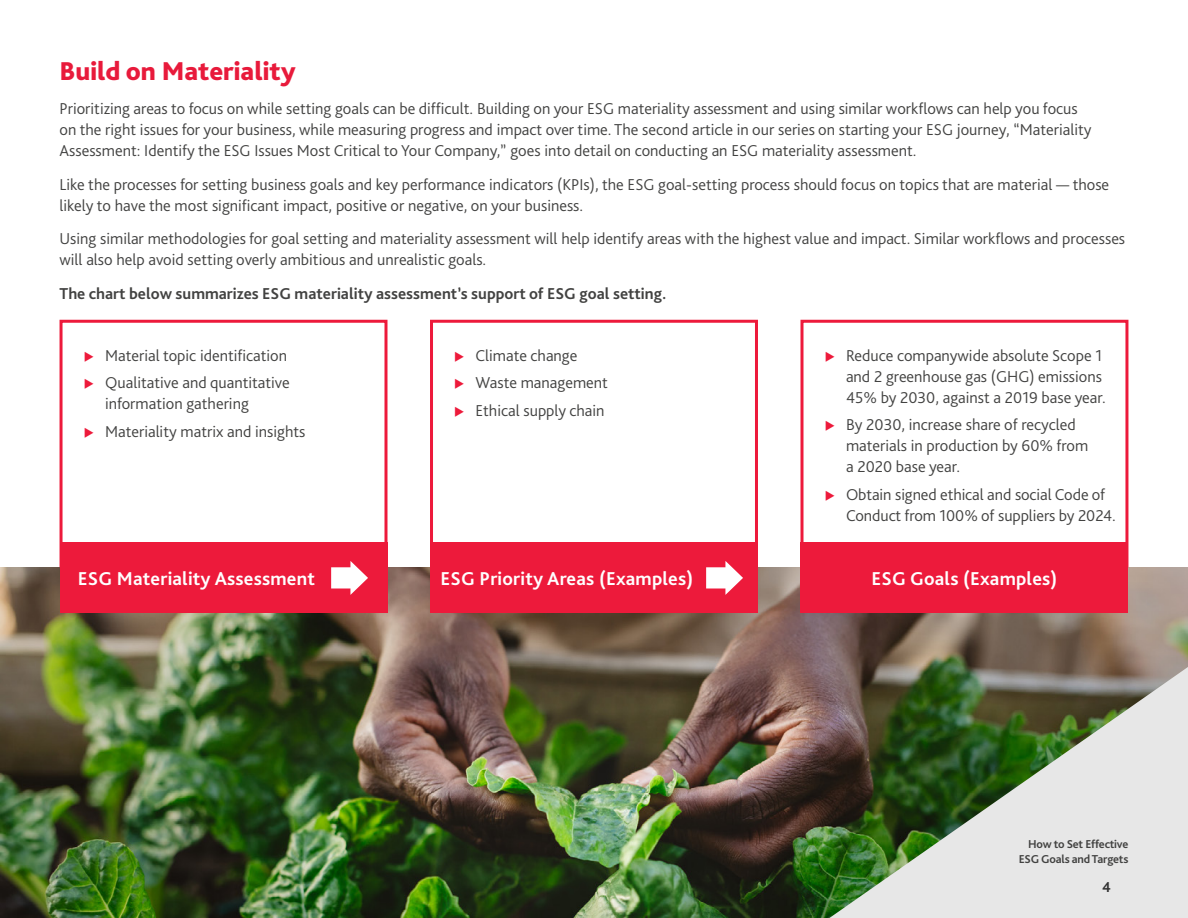
<style>
.page{position:relative;width:1188px;height:918px;background:#fff}
.page>*{position:absolute;margin:0;border:0;box-sizing:border-box;transform-origin:0 0}
.t1{font:800 27px "Bliss Pro";color:#e81a3b}
.t2{font:700 19.5px "Bliss Pro";letter-spacing:.01em;color:#fff}
.t3{font:300 16.5px/21px "Bliss Pro";color:#424241}
.t4{font:700 16.5px "Bliss Pro";color:#424241}
.t5{font:700 15px "Bliss Pro";color:#333}
.t6{font:700 12px/15px "Bliss Pro";letter-spacing:-.015em;color:#424241;text-align:right}
</style>
<div class="page">
<img style="left:0;top:567px;width:1188px;height:351px">
<img style="left:795px;top:637px;width:393px;height:281px">
<div style="left:60px;top:320px;width:327px;height:247px;border:3px solid #ed1a3b"></div>
<div style="left:60px;top:543px;width:327px;height:70px;background:#ed1a3b"></div>
<svg style="left:331px;top:561px;width:37px;height:34px"></svg>
<div style="left:430px;top:320px;width:328px;height:247px;border:3px solid #ed1a3b"></div>
<div style="left:430px;top:543px;width:328px;height:70px;background:#ed1a3b"></div>
<svg style="left:706px;top:561px;width:37px;height:34px"></svg>
<div style="left:801px;top:320px;width:327px;height:247px;border:3px solid #ed1a3b"></div>
<div style="left:801px;top:543px;width:327px;height:70px;background:#ed1a3b"></div>
<h1 class="t1" style="left:60px;top:54px;width:238px">Build on Materiality</h1>
<p class="t3" style="left:60px;top:97px;width:1034px">Prioritizing areas to focus on while setting goals can be difficult. Building on your ESG materiality assessment and using similar workflows can help you focus on the right issues for your business, while measuring progress and impact over time. The second article in our series on starting your ESG journey, “Materiality<br>Assessment: Identify the ESG Issues Most Critical to Your Company,” goes into detail on conducting an ESG materiality assessment.</p>
<p class="t3" style="left:60px;top:173px;width:1051px">Like the processes for setting business goals and key performance indicators (KPIs), the ESG goal-setting process should focus on topics that are material — those likely to have the most significant impact, positive or negative, on your business.</p>
<p class="t3" style="left:60px;top:228px;width:1067px">Using similar methodologies for goal setting and materiality assessment will help identify areas with the highest value and impact. Similar workflows and processes will also help avoid setting overly ambitious and unrealistic goals.</p>
<p class="t4" style="left:60px;top:283px;width:608px">The chart below summarizes ESG materiality assessment’s support of ESG goal setting.</p>
<p class="t3" style="left:105px;top:341px;width:186px;line-height:27.5px">Material topic identification<br>Qualitative and quantitative</p>
<p class="t3" style="left:105px;top:390px;width:202px;line-height:27.3px">information gathering<br>Materiality matrix and insights</p>
<p class="t2" style="left:78px;top:567px;width:239px">ESG Materiality Assessment</p>
<p class="t3" style="left:476px;top:341px;width:134px;line-height:27.5px">Climate change<br>Waste management<br>Ethical supply chain</p>
<p class="t2" style="left:441px;top:567px;width:254px">ESG Priority Areas (Examples)</p>
<p class="t3" style="left:846px;top:344px;width:261px">Reduce companywide absolute Scope 1 and 2 greenhouse gas (GHG) emissions<br>45% by 2030, against a 2019 base year.</p>
<p class="t3" style="left:846px;top:414px;width:244px">By 2030, increase share of recycled materials in production by 60% from a 2020 base year.</p>
<p class="t3" style="left:846px;top:483px;width:271px">Obtain signed ethical and social Code of<br>Conduct from 100% of suppliers by 2024.</p>
<p class="t2" style="left:872px;top:567px;width:187px">ESG Goals (Examples)</p>
<p class="t6" style="left:1019px;top:836px;width:111px">How to Set Effective<br>ESG Goals and Targets</p>
<p class="t5" style="left:1102px;top:878px;width:10px">4</p>
</div>
